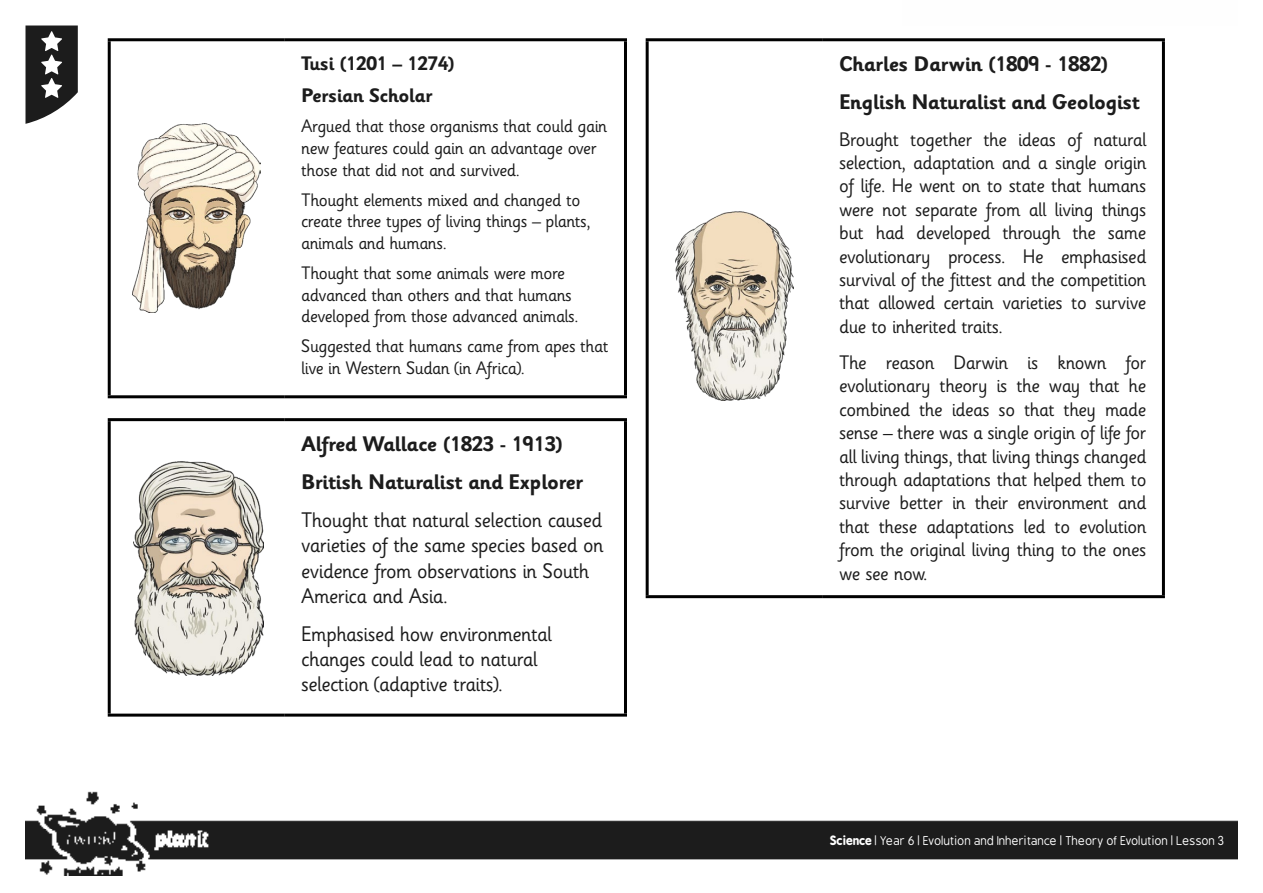
<style>
.page{position:relative;width:1263px;height:893px;background:#fff}
.page>*{position:absolute;margin:0;border:0;box-sizing:border-box;transform-origin:0 0}
.t1{font:21px/25.2px "Sassoon Infant Rg";letter-spacing:-.025em;color:#1c1c1c}
.t2{font:700 21px "Sassoon Infant Rg";letter-spacing:-.025em;color:#1c1c1c}
.t3{font:19.5px/23.4px "Sassoon Infant Rg";letter-spacing:-.025em;color:#1c1c1c;text-align:justify}
.t4{font:700 19.5px "Sassoon Infant Rg";letter-spacing:-.025em;color:#1c1c1c}
.t5{font:18px/21.6px "Sassoon Infant Rg";letter-spacing:-.025em;color:#1c1c1c}
.Footer_Text{font:12px "B Preplay";color:#fff}
.s1{font-weight:700}
</style>
<div class="page">
<svg style="left:26px;top:26px;width:52px;height:98px"></svg>
<img style="left:26px;top:791px;width:690px;height:85px">
<img style="left:716px;top:820px;width:521px;height:40px">
<hr style="left:108px;top:38px;width:176px;height:3px;background:#000">
<hr style="left:108px;top:41px;width:3px;height:354px;background:#000">
<hr style="left:284px;top:38px;width:343px;height:3px;background:#000">
<hr style="left:624px;top:41px;width:3px;height:354px;background:#000">
<hr style="left:108px;top:395px;width:176px;height:3px;background:#000">
<hr style="left:284px;top:395px;width:343px;height:3px;background:#000">
<img style="left:132px;top:124px;width:129px;height:189px">
<hr style="left:646px;top:38px;width:176px;height:3px;background:#000">
<hr style="left:646px;top:41px;width:3px;height:554px;background:#000">
<hr style="left:822px;top:38px;width:343px;height:3px;background:#000">
<hr style="left:1162px;top:41px;width:3px;height:554px;background:#000">
<hr style="left:646px;top:595px;width:176px;height:3px;background:#000">
<hr style="left:822px;top:595px;width:343px;height:3px;background:#000">
<img style="left:676px;top:211px;width:117px;height:189px">
<svg style="left:111px;top:421px;width:513px;height:293px"></svg>
<hr style="left:108px;top:418px;width:176px;height:3px;background:#000">
<hr style="left:108px;top:421px;width:3px;height:293px;background:#000">
<hr style="left:284px;top:418px;width:343px;height:3px;background:#000">
<hr style="left:624px;top:421px;width:3px;height:293px;background:#000">
<hr style="left:108px;top:714px;width:176px;height:3px;background:#000">
<hr style="left:284px;top:714px;width:343px;height:3px;background:#000">
<img style="left:133px;top:462px;width:131px;height:214px">
<p class="t4" style="left:301px;top:53px;width:155px">Tusi (1201 – 1274)</p>
<p class="t4" style="left:301px;top:85px;width:133px">Persian Scholar</p>
<p class="t5" style="left:301px;top:116px;width:308px">Argued that those organisms that could gain new features could gain an advantage over those that did not and survived.</p>
<p class="t5" style="left:301px;top:190px;width:291px">Thought elements mixed and changed to create three types of living things – plants, animals and humans.</p>
<p class="t5" style="left:301px;top:263px;width:279px">Thought that some animals were more advanced than others and that humans developed from those advanced animals.</p>
<p class="t5" style="left:301px;top:336px;width:309px">Suggested that humans came from apes that live in Western Sudan (in Africa).</p>
<p class="t2" style="left:301px;top:432px;width:264px">Alfred Wallace (1823 - 1913)</p>
<p class="t2" style="left:301px;top:470px;width:284px">British Naturalist and Explorer</p>
<p class="t1" style="left:301px;top:508px;width:304px">Thought that natural selection caused varieties of the same species based on evidence from observations in South<br>America and Asia.</p>
<p class="t1" style="left:301px;top:622px;width:252px">Emphasised how environmental changes could lead to natural selection (adaptive traits).</p>
<p class="t2" style="left:839px;top:53px;width:271px">Charles Darwin (1809 - 1882)</p>
<p class="t2" style="left:839px;top:91px;width:302px">English Naturalist and Geologist</p>
<p class="t3" style="left:839px;top:128px;width:309px">Brought together the ideas of natural selection, adaptation and a single origin of life. He went on to state that humans were not separate from all living things but had developed through the same evolutionary process. He emphasised survival of the fittest and the competition that allowed certain varieties to survive due to inherited traits.</p>
<p class="t3" style="left:839px;top:351px;width:309px">The reason Darwin is known for evolutionary theory is the way that he combined the ideas so that they made sense – there was a single origin of life for all living things, that living things changed through adaptations that helped them to survive better in their environment and that these adaptations led to evolution from the original living thing to the ones we see now.</p>
<p class="Footer_Text" style="left:830px;top:834px;width:396px"><span class="s1">Science</span> | Year 6 | Evolution and Inheritance | Theory of Evolution | Lesson 3</p>
</div>
